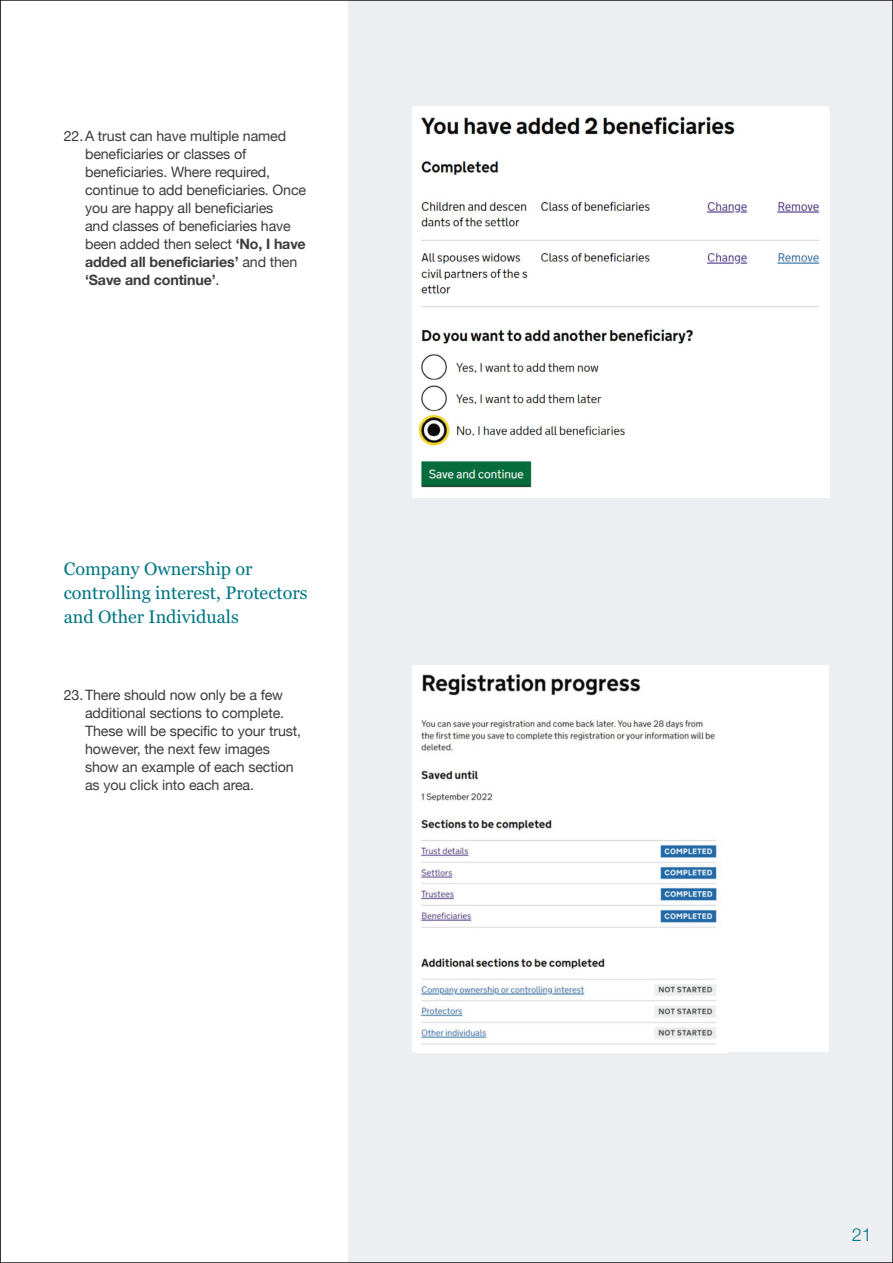
<style>
.page{position:relative;width:893px;height:1263px;background:#fff}
.page>*{position:absolute;margin:0;border:0;box-sizing:border-box;transform-origin:0 0}
.t1{font:18px/24px "Georgia Pro";color:#007684}
.t2{font:300 18px "Helvetica Neue";color:#007684}
.t3{font:14.25px/18px "Helvetica Neue";letter-spacing:-.01em;color:#3c3c3b}
.s1{font-weight:700}
</style>
<div class="page">
<div style="left:349px;top:0;width:544px;height:1263px;background:#eceef1"></div>
<img style="left:412px;top:111px;width:417px;height:386px">
<div style="left:412px;top:665px;width:417px;height:387px;background:#fff"></div>
<img style="left:420px;top:673px;width:297px;height:372px">
<p class="t3" style="left:85px;top:128px;width:223px;text-indent:-21px">22.A trust can have multiple named beneficiaries or classes of beneficiaries. Where required, continue to add beneficiaries. Once you are happy all beneficiaries<br>and classes of beneficiaries have been added then select <span class="s1">‘No, I have added all beneficiaries’</span> and then <span class="s1">‘Save and continue’</span>.</p>
<p class="t1" style="left:64px;top:557px;width:245px">Company Ownership or controlling interest, Protectors and Other Individuals</p>
<p class="t3" style="left:85px;top:687px;width:218px;text-indent:-21px">23.There should now only be a few additional sections to complete.<br>These will be specific to your trust, however, the next few images show an example of each section as you click into each area.</p>
<p class="t2" style="left:852px;top:1220px;width:22px">21</p>
</div>
